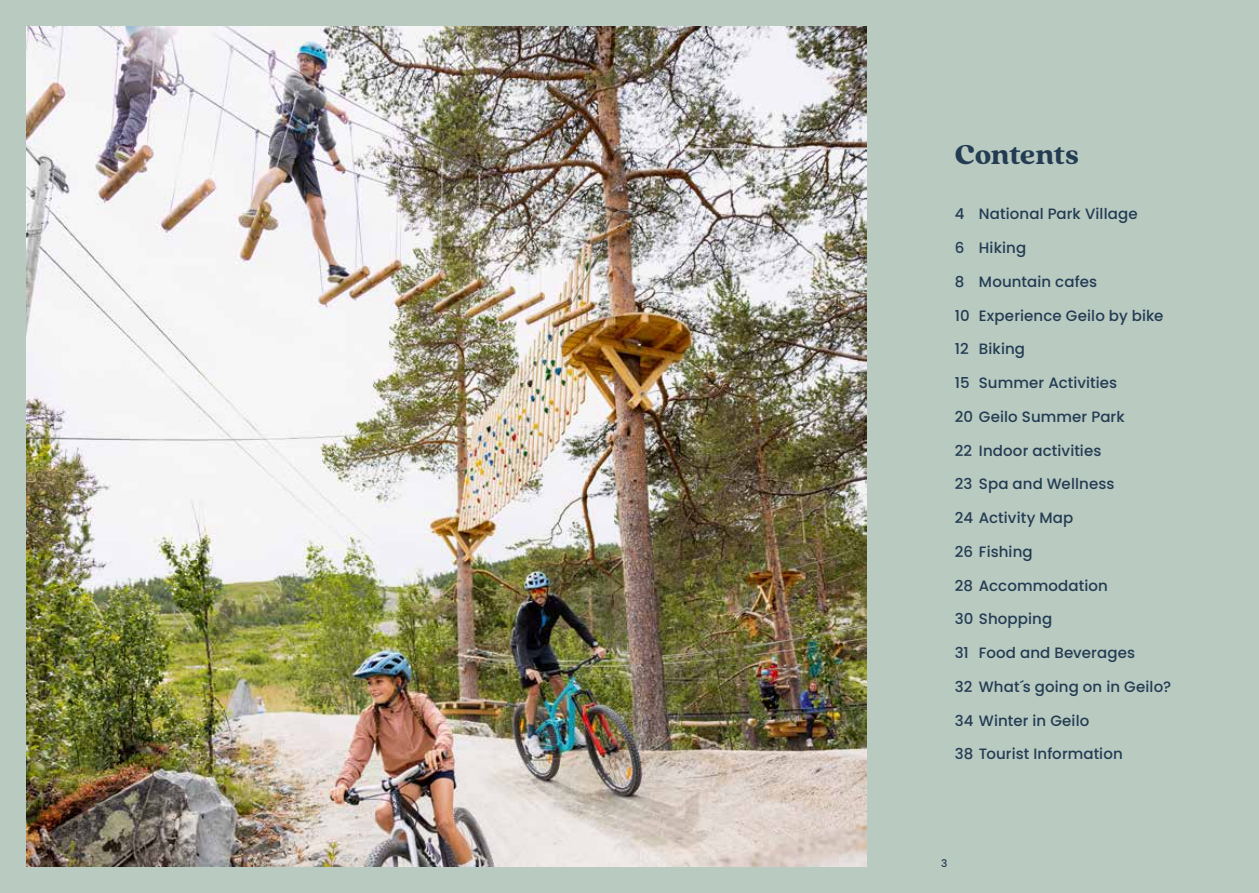
<style>
.page{position:relative;width:1259px;height:893px;background:#b9cac1}
.page>*{position:absolute;margin:0;border:0;box-sizing:border-box;transform-origin:0 0}
.t1{font:900 30px "Quincy CF";letter-spacing:-.02em;color:#233c52}
.t2{font:500 15px "Poppins";letter-spacing:.005em;color:#233c52}
.t3{font:500 10.5px "Poppins";color:#233c52}
</style>
<div class="page">
<img style="left:26px;top:26px;width:840px;height:841px">
<h1 class="t1" style="left:955px;top:136px;width:126px">Contents</h1>
<p class="t2" style="left:955px;top:205px;width:184px">4 National Park Village</p>
<p class="t2" style="left:955px;top:239px;width:73px">6 Hiking</p>
<p class="t2" style="left:955px;top:273px;width:144px">8 Mountain cafes</p>
<p class="t2" style="left:955px;top:307px;width:210px">10 Experience Geilo by bike</p>
<p class="t2" style="left:955px;top:340px;width:72px">12 Biking</p>
<p class="t2" style="left:955px;top:374px;width:164px">15 Summer Activities</p>
<p class="t2" style="left:955px;top:408px;width:171px">20 Geilo Summer Park</p>
<p class="t2" style="left:955px;top:442px;width:148px">22 Indoor activities</p>
<p class="t2" style="left:955px;top:475px;width:161px">23 Spa and Wellness</p>
<p class="t2" style="left:955px;top:509px;width:120px">24 Activity Map</p>
<p class="t2" style="left:955px;top:543px;width:79px">26 Fishing</p>
<p class="t2" style="left:955px;top:577px;width:155px">28 Accommodation</p>
<p class="t2" style="left:955px;top:610px;width:99px">30 Shopping</p>
<p class="t2" style="left:955px;top:644px;width:182px">31 Food and Beverages</p>
<p class="t2" style="left:955px;top:678px;width:218px">32 What´s going on in Geilo?</p>
<p class="t2" style="left:955px;top:712px;width:136px">34 Winter in Geilo</p>
<p class="t2" style="left:955px;top:745px;width:169px">38 Tourist Information</p>
<p class="t3" style="left:941px;top:857px;width:8px">3</p>
</div>
